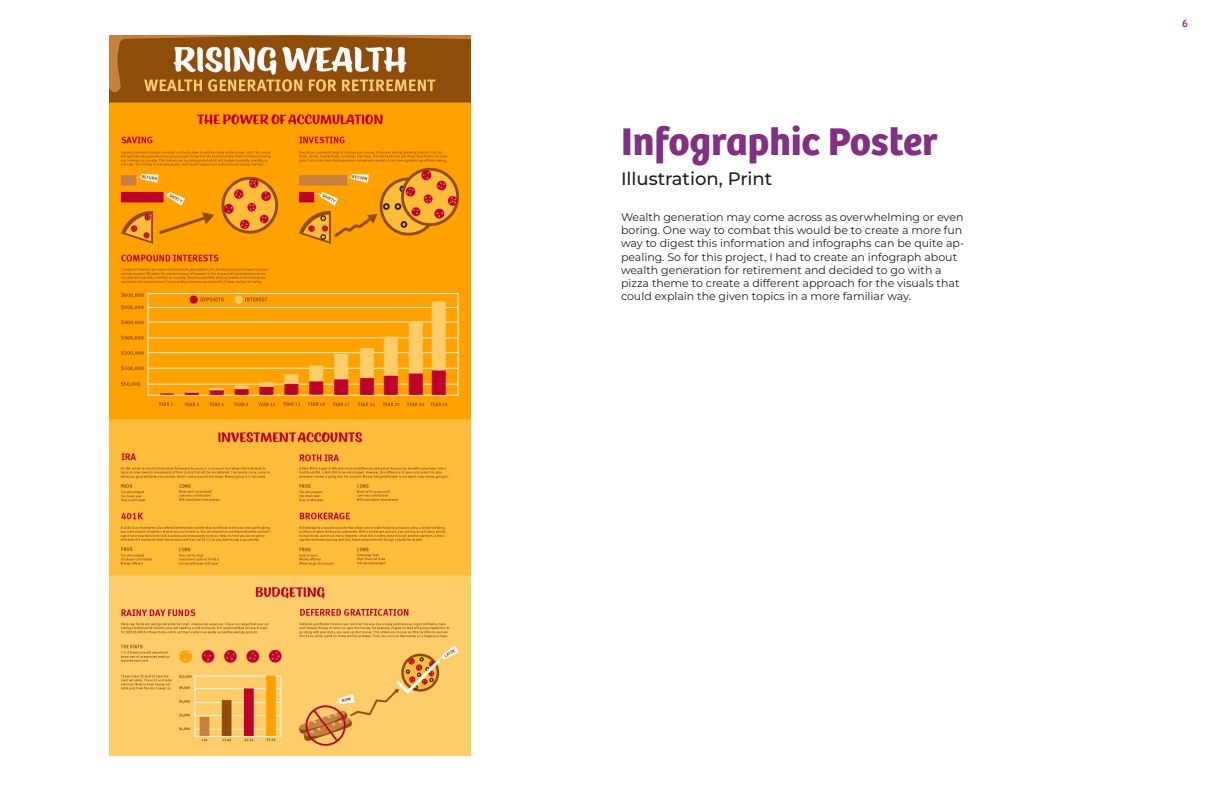
<style>
.page{position:relative;width:1224px;height:792px;background:#fff}
.page>*{position:absolute;margin:0;border:0;box-sizing:border-box;transform-origin:0 0}
.t1{font:700 40px "Bree";color:#823082}
.Sub_Header{font:500 18px "Montserrat";color:#231f20}
.Paragraph_Style_1{font:100 11px/13.2px "Montserrat";color:#231f20}
.t2{font:11px "Bree";color:#832e82}
</style>
<div class="page">
<img style="left:109px;top:36px;width:361px;height:720px">
<p class="t1" style="left:621px;top:110px;width:318px">Infographic Poster</p>
<p class="Sub_Header" style="left:621px;top:167px;width:153px">Illustration, Print</p>
<p class="Paragraph_Style_1" style="left:621px;top:210px;width:345px">Wealth generation may come across as overwhelming or even boring. One way to combat this would be to create a more fun way to digest this information and infographs can be quite ap&shy;pealing. So for this project, I had to create an infograph about wealth generation for retirement and decided to go with a pizza theme to create a different approach for the visuals that could explain the given topics in a more familiar way.</p>
<p class="t2" style="left:1182px;top:15px;width:7px">6</p>
</div>
